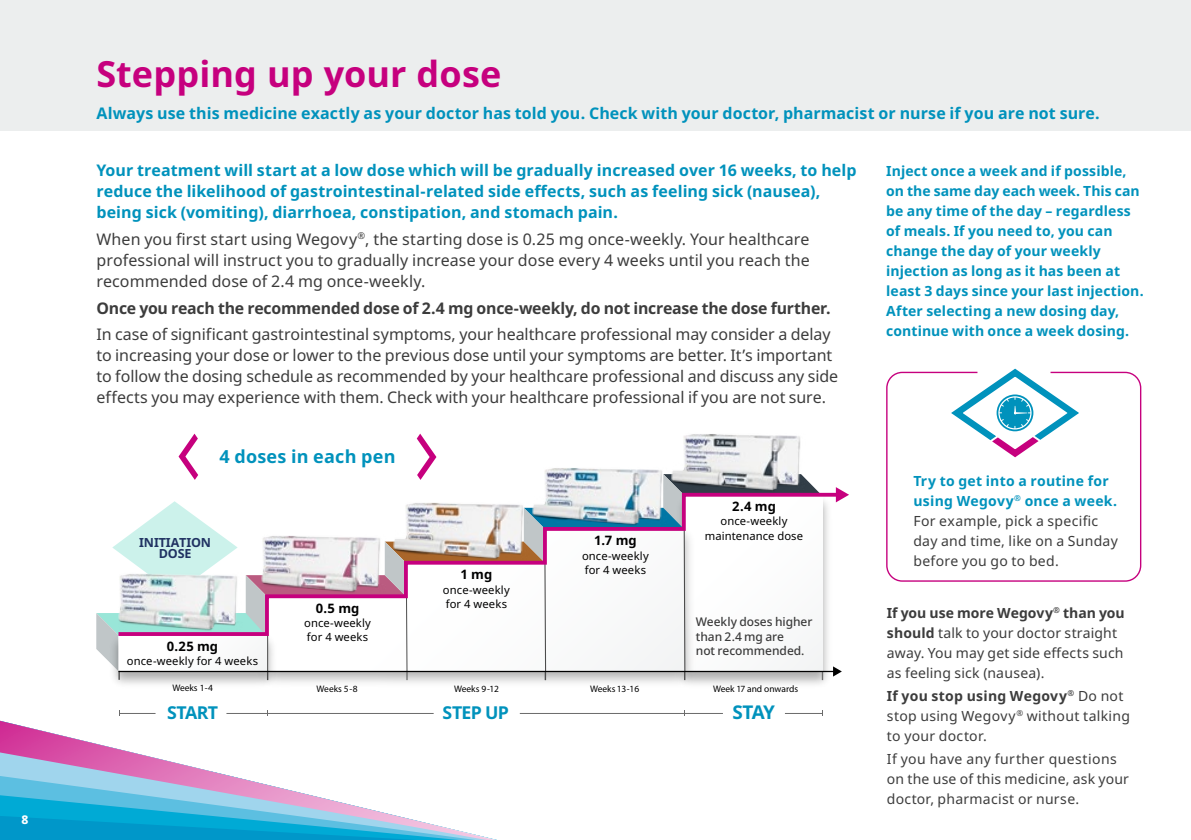
<style>
.page{position:relative;width:1191px;height:840px;background:#fff}
.page>*{position:absolute;margin:0;border:0;box-sizing:border-box;transform-origin:0 0}
.t1{font:700 36px "Apis";letter-spacing:.005em;color:#c6007e}
.t2{font:700 19px "Apis";color:#0092bc}
.t3{font:700 18px "Apis";letter-spacing:.01em;color:#0092bc}
.t4{font:700 17.8px "Apis";letter-spacing:-.035em;color:#0092bc}
.t5{font:16px/21px "Apis";letter-spacing:-.005em;color:#3c3c3c;text-align:justify}
.t6{font:700 16px/21px "Apis";letter-spacing:.005em;color:#0092bc}
.t7{font:700 16px "Apis";letter-spacing:-.015em;color:#3c3c3c}
.t8{font:14px/20px "Apis";letter-spacing:.02em;color:#3c3c3c}
.t9{font:700 14px/20px "Apis";letter-spacing:.01em;color:#0092bc}
.t10{font:700 13px "Apis";letter-spacing:.005em;color:#000}
.t11{font:700 12.6px/11.6px "Apis";letter-spacing:-.01em;color:#203262;text-align:center}
.t12{font:500 12px/14.4px "Apis";letter-spacing:-.005em;color:#3c3c3c}
.t13{font:800 12px "Apis";color:#fff}
.t14{font:11.2px/14.2px "Apis";letter-spacing:.01em;color:#000}
.t15{font:9.4px "Myriad Pro";color:#000}
.s1{font-weight:700;color:#0092bc}
.s2{font-weight:700}
</style>
<div class="page">
<div style="left:0;top:0;width:1191px;height:130px;background:#eceeee"></div>
<svg style="left:949px;top:368px;width:131px;height:90px"></svg>
<div style="left:886px;top:371px;width:255px;height:210px;border:1px solid #c6007e;border-radius:15px"></div>
<img style="left:699px;top:637px;width:135px;height:48px">
<svg style="left:823px;top:490px;width:14px;height:147px"></svg>
<svg style="left:836px;top:487px;width:13px;height:15px"></svg>
<hr style="left:119px;top:712px;width:36px;height:1px;background:#6b6b6b">
<hr style="left:226px;top:712px;width:41px;height:1px;background:#6b6b6b">
<hr style="left:684px;top:712px;width:39px;height:1px;background:#6b6b6b">
<hr style="left:785px;top:712px;width:37px;height:1px;background:#6b6b6b">
<hr style="left:267px;top:712px;width:167px;height:1px;background:#6b6b6b">
<hr style="left:520px;top:712px;width:165px;height:1px;background:#6b6b6b">
<hr style="left:118px;top:670px;width:716px;height:1px;background:#000">
<svg style="left:833px;top:666px;width:9px;height:10px"></svg>
<svg style="left:96px;top:433px;width:727px;height:247px"></svg>
<svg style="left:0;top:720px;width:205px;height:50px"></svg>
<svg style="left:0;top:770px;width:493px;height:69px"></svg>
<p class="t13" style="left:21px;top:810px;width:8px">8</p>
<p class="t1" style="left:96px;top:48px;width:407px">Stepping up your dose</p>
<p class="t6" style="left:96px;top:103px;width:1004px">Always use this medicine exactly as your doctor has told you. Check with your doctor, pharmacist or nurse if you are not sure.</p>
<p class="t6" style="left:96px;top:160px;width:761px">Your treatment will start at a low dose which will be gradually increased over 16 weeks, to help reduce the likelihood of gastrointestinal-related side effects, such as feeling sick (nausea), being sick (vomiting), diarrhoea, constipation, and stomach pain.</p>
<p class="t5" style="left:96px;top:229px;width:715px">When you first start using Wegovy<sup>®</sup>, the starting dose is 0.25 mg once-weekly. Your healthcare professional will instruct you to gradually increase your dose every 4 weeks until you reach the recommended dose of 2.4 mg once-weekly.</p>
<p class="t7" style="left:96px;top:296px;width:736px">Once you reach the recommended dose of 2.4 mg once-weekly, do not increase the dose further.</p>
<p class="t5" style="left:96px;top:324px;width:743px;text-align:left">In case of significant gastrointestinal symptoms, your healthcare professional may consider a delay to increasing your dose or lower to the previous dose until your symptoms are better. It’s important to follow the dosing schedule as recommended by your healthcare professional and discuss any side effects you may experience with them. Check with your healthcare professional if you are not sure.</p>
<p class="t3" style="left:219px;top:443px;width:178px">4 doses in each pen</p>
<p class="t11" style="left:139px;top:536px;width:73px">INITIATION<br>DOSE</p>
<p class="t10" style="left:167px;top:636px;width:53px">0.25 mg</p>
<p class="t14" style="left:127px;top:653px;width:133px">once-weekly for 4 weeks</p>
<p class="t10" style="left:316px;top:598px;width:45px">0.5 mg</p>
<p class="t14" style="left:304px;top:615px;width:68px">once-weekly for 4 weeks</p>
<p class="t10" style="left:460px;top:565px;width:33px">1 mg</p>
<p class="t14" style="left:443px;top:582px;width:68px">once-weekly for 4 weeks</p>
<p class="t10" style="left:594px;top:531px;width:44px">1.7 mg</p>
<p class="t14" style="left:582px;top:548px;width:68px">once-weekly for 4 weeks</p>
<p class="t10" style="left:732px;top:497px;width:45px">2.4 mg</p>
<p class="t14" style="left:705px;top:514px;width:100px;text-align:center">once-weekly maintenance dose</p>
<p class="t12" style="left:696px;top:614px;width:118px">Weekly doses higher than 2.4 mg are<br>not recommended.</p>
<p class="t15" style="left:172px;top:681px;width:42px">Weeks 1-4</p>
<p class="t15" style="left:316px;top:683px;width:43px">Weeks 5-8</p>
<p class="t15" style="left:454px;top:683px;width:46px">Weeks 9-12</p>
<p class="t15" style="left:590px;top:683px;width:51px">Weeks 13-16</p>
<p class="t15" style="left:713px;top:683px;width:87px">Week 17 and onwards</p>
<p class="t4" style="left:167px;top:699px;width:53px">START</p>
<p class="t4" style="left:442px;top:699px;width:68px">STEP UP</p>
<p class="t2" style="left:732px;top:698px;width:44px">STAY</p>
<p class="t9" style="left:886px;top:161px;width:259px">Inject once a week and if possible, on the same day each week. This can be any time of the day – regardless of meals. If you need to, you can change the day of your weekly injection as long as it has been at least 3 days since your last injection.<br>After selecting a new dosing day, continue with once a week dosing.</p>
<p class="t8" style="left:913px;top:471px;width:206px"><span class="s1">Try to get into a routine for using Wegovy</span><sup>®</sup> <span class="s1">once a week.<br></span>For example, pick a specific day and time, like on a Sunday before you go to bed.</p>
<p class="t8" style="left:887px;top:602px;width:239px"><span class="s2">If you use more Wegovy</span><sup>®</sup> <span class="s2">than you should</span> talk to your doctor straight away. You may get side effects such as feeling sick (nausea).</p>
<p class="t8" style="left:887px;top:685px;width:245px"><span class="s2">If you stop using Wegovy</span><sup>®</sup> Do not stop using Wegovy<sup>®</sup> without talking to your doctor.</p>
<p class="t8" style="left:887px;top:748px;width:243px">If you have any further questions on the use of this medicine, ask your doctor, pharmacist or nurse.</p>
</div>
